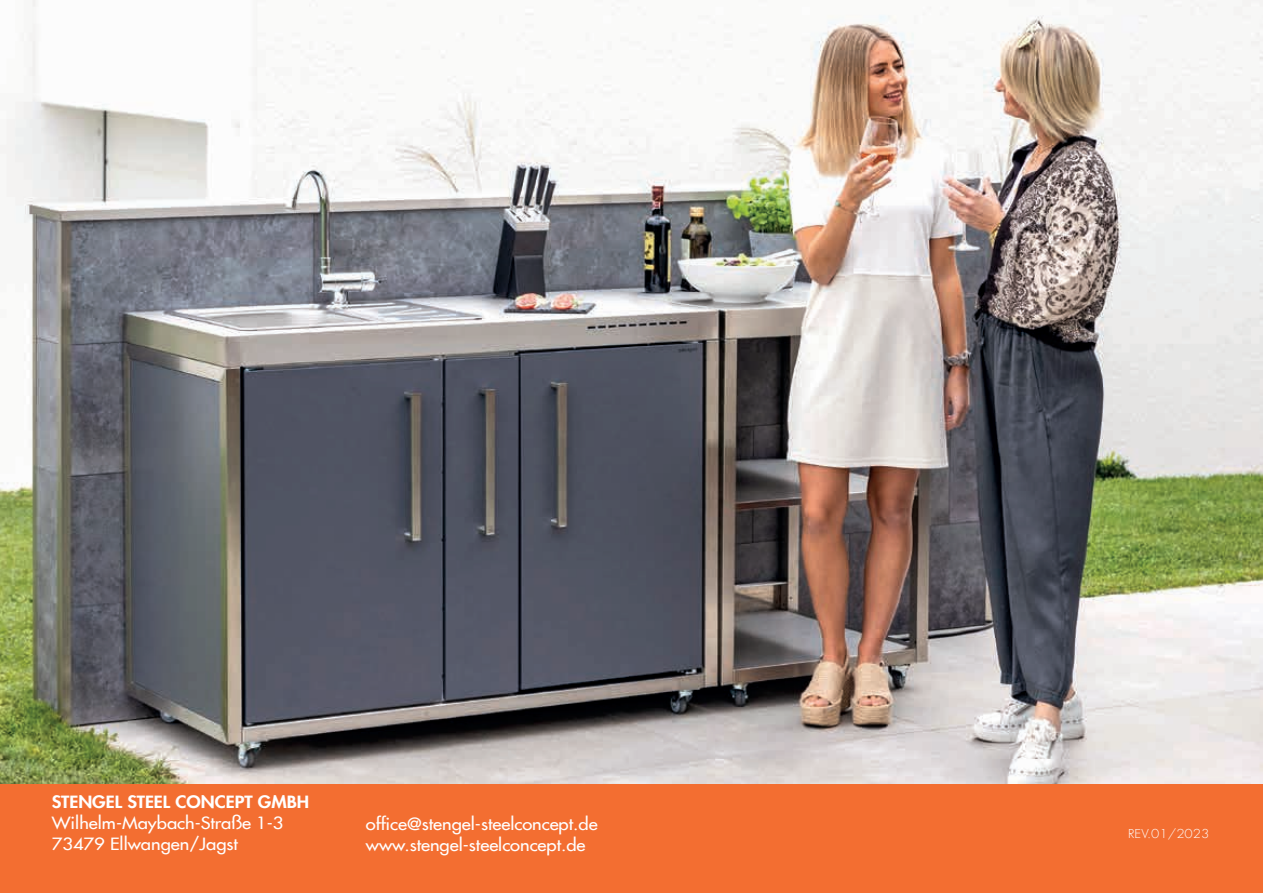
<style>
.page{position:relative;width:1263px;height:893px;background:#fff}
.page>*{position:absolute;margin:0;border:0;box-sizing:border-box;transform-origin:0 0}
.t1{font:500 16.5px/21px "Futura Com";color:#fff;scale:1.11 1}
.t2{font:800 16.5px "Futura Com";color:#fff;scale:1.11 1}
.t3{font:300 12px "Futura Com";color:#fff;scale:1.11 1}
</style>
<div class="page">
<div style="left:0;top:783px;width:1263px;height:110px;background:#f36e31"></div>
<img style="left:0;top:0;width:1263px;height:783px">
<p class="t2" style="left:52px;top:790px;width:233px">STENGEL STEEL CONCEPT GMBH</p>
<p class="t1" style="left:52px;top:812px;width:210px">Wilhelm-Maybach-Straße 1-3<br>73479 Ellwangen/Jagst</p>
<p class="t1" style="left:366px;top:812px;width:210px">office@stengel-steelconcept.de www.stengel-steelconcept.de</p>
<p class="t3" style="left:1128px;top:826px;width:75px">REV.01/2023</p>
</div>
